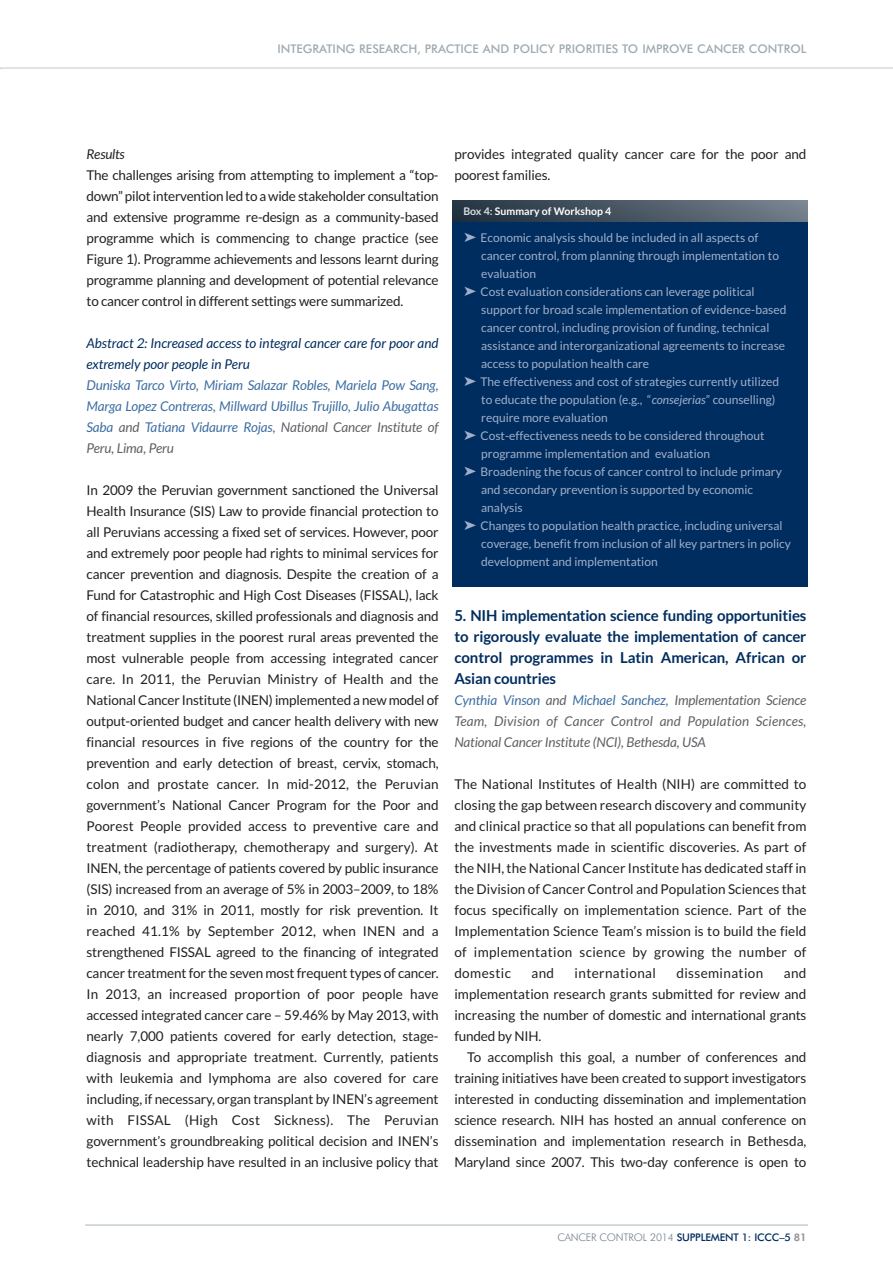
<style>
.page{position:relative;width:893px;height:1263px;background:#fff}
.page>*{position:absolute;margin:0;border:0;box-sizing:border-box;transform-origin:0 0}
.t1{font:700 15px/21px "Lato";letter-spacing:-.005em;color:#002d5f;text-align:justify}
.t2{font:13.5px/21px "Lato";letter-spacing:-.005em;color:#231f20;text-align:justify}
.t3{font:italic 13.5px/21px "Lato";letter-spacing:-.01em;color:#3d6ea2;text-align:justify}
.t4{font:italic 13.5px/21px "Lato";letter-spacing:-.01em;color:#605f64;text-align:justify}
.t5{font:italic 13.5px/21px "Lato";color:#002d5f}
.t6{font:13.5px "Lato";letter-spacing:.03em;color:#231f20}
.t7{font:italic 13.5px "Lato";letter-spacing:-.015em;color:#231f20}
.t8{font:12px/18px "Lato";color:#a2afca}
.t9{font:500 12px "Futura BT";color:#9faab2}
.t10{font:500 10.5px "Futura BT";letter-spacing:-.02em;color:#002d5f}
.t11{font:700 10.5px "Lato";color:#fff}
.s1{color:#605f64}
.s2{color:#d9dfdf}
.s3{font-style:italic}
.s4{color:#3d6ea2}
.s5{font-weight:300;color:#727f8a}
.s6{font-weight:800;color:#939598}
</style>
<div class="page">
<hr style="left:0;top:67px;width:893px;height:2px;background:#d8d9d7">
<hr style="left:85px;top:1224px;width:723px;height:2px;background:#c6ced3">
<div style="left:453px;top:201px;width:355px;height:386px;background:#002d5f"></div>
<div style="left:453px;top:200px;width:355px;height:21px;background:linear-gradient(to right,#21303e,#75818c)"></div>
<p class="t9" style="left:277px;top:44px;width:531px">INTEGRATING RESEARCH, PRACTICE AND POLICY PRIORITIES TO IMPROVE CANCER CONTROL</p>
<p class="t7" style="left:87px;top:146px;width:40px">Results</p>
<p class="t2" style="left:87px;top:165px;width:354px">The challenges arising from attempting to implement a “top&shy;down” pilot intervention led to a wide stakeholder consultation and extensive programme re-design as a community-based programme which is commencing to change practice (see Figure 1). Programme achievements and lessons learnt during programme planning and development of potential relevance to cancer control in different settings were summarized.</p>
<p class="t5" style="left:87px;top:333px;width:354px">Abstract 2: Increased access to integral cancer care for poor and extremely poor people in Peru</p>
<p class="t3" style="left:87px;top:375px;width:354px">Duniska Tarco Virto, Miriam Salazar Robles, Mariela Pow Sang, Marga Lopez Contreras, Millward Ubillus Trujillo, Julio Abugattas Saba <span class="s1">and</span> Tatiana Vidaurre Rojas, <span class="s1">National Cancer Institute of Peru, Lima, Peru</span></p>
<p class="t2" style="left:86px;top:480px;width:354px">In 2009 the Peruvian government sanctioned the Universal Health Insurance (SIS) Law to provide financial protection to all Peruvians accessing a fixed set of services. However, poor and extremely poor people had rights to minimal services for cancer prevention and diagnosis. Despite the creation of a Fund for Catastrophic and High Cost Diseases (FISSAL), lack of financial resources, skilled professionals and diagnosis and treatment supplies in the poorest rural areas prevented the most vulnerable people from accessing integrated cancer care. In 2011, the Peruvian Ministry of Health and the National Cancer Institute (INEN) implemented a new model of output-oriented budget and cancer health delivery with new financial resources in five regions of the country for the prevention and early detection of breast, cervix, stomach, colon and prostate cancer. In mid-2012, the Peruvian government’s National Cancer Program for the Poor and Poorest People provided access to preventive care and treatment (radiotherapy, chemotherapy and surgery). At INEN, the percentage of patients covered by public insurance (SIS) increased from an average of 5% in 2003–2009, to 18% in 2010, and 31% in 2011, mostly for risk prevention. It reached 41.1% by September 2012, when INEN and a strengthened FISSAL agreed to the financing of integrated cancer treatment for the seven most frequent types of cancer.<br>In 2013, an increased proportion of poor people have accessed integrated cancer care – 59.46% by May 2013, with nearly 7,000 patients covered for early detection, stage&shy;diagnosis and appropriate treatment. Currently, patients with leukemia and lymphoma are also covered for care including, if necessary, organ transplant by INEN’s agreement with FISSAL (High Cost Sickness). The Peruvian government’s groundbreaking political decision and INEN’s technical leadership have resulted in an inclusive policy that</p>
<p class="t2" style="left:454px;top:144px;width:354px">provides integrated quality cancer care for the poor and poorest families.</p>
<p class="t11" style="left:463px;top:205px;width:149px"><span class="s2">Box 4:</span> Summary of Workshop 4</p>
<p class="t8" style="left:480px;top:229px;width:312px">Economic analysis should be included in all aspects of cancer control, from planning through implementation to evaluation<br>Cost evaluation considerations can leverage political support for broad scale implementation of evidence-based cancer control, including provision of funding, technical assistance and interorganizational agreements to increase access to population health care<br>The effectiveness and cost of strategies currently utilized to educate the population (e.g., “<span class="s3">consejerias</span>” counselling) require more evaluation<br>Cost-effectiveness needs to be considered throughout programme implementation and evaluation<br>Broadening the focus of cancer control to include primary and secondary prevention is supported by economic analysis<br>Changes to population health practice, including universal coverage, benefit from inclusion of all key partners in policy development and implementation</p>
<p class="t1" style="left:454px;top:605px;width:354px">5. NIH implementation science funding opportunities to rigorously evaluate the implementation of cancer control programmes in Latin American, African or Asian countries</p>
<p class="t4" style="left:454px;top:690px;width:354px"><span class="s4">Cynthia Vinson</span> and <span class="s4">Michael Sanchez,</span> Implementation Science Team, Division of Cancer Control and Population Sciences, National Cancer Institute (NCI), Bethesda, USA</p>
<p class="t2" style="left:454px;top:774px;width:354px">The National Institutes of Health (NIH) are committed to closing the gap between research discovery and community and clinical practice so that all populations can benefit from the investments made in scientific discoveries. As part of the NIH, the National Cancer Institute has dedicated staff in the Division of Cancer Control and Population Sciences that focus specifically on implementation science. Part of the Implementation Science Team’s mission is to build the field of implementation science by growing the number of domestic</p>
<p class="t2" style="left:454px;top:963px;width:354px;text-indent:329px">and implementation research grants submitted for review and increasing the number of domestic and international grants funded by NIH.</p>
<p class="t2" style="left:454px;top:1047px;width:354px;text-indent:13px">To accomplish this goal, a number of conferences and training initiatives have been created to support investigators interested in conducting dissemination and implementation science research. NIH has hosted an annual conference on dissemination and implementation research in Bethesda, Maryland since 2007. This two-day conference is open to</p>
<p class="t2" style="left:531px;top:963px;width:24px">and</p>
<p class="t6" style="left:575px;top:965px;width:83px">international</p>
<p class="t6" style="left:676px;top:965px;width:88px">dissemination</p>
<p class="t10" style="left:557px;top:1233px;width:250px"><span class="s5">CANCER CONTROL 2014</span> SUPPLEMENT 1: ICCC–5 <span class="s6">81</span></p>
</div>
